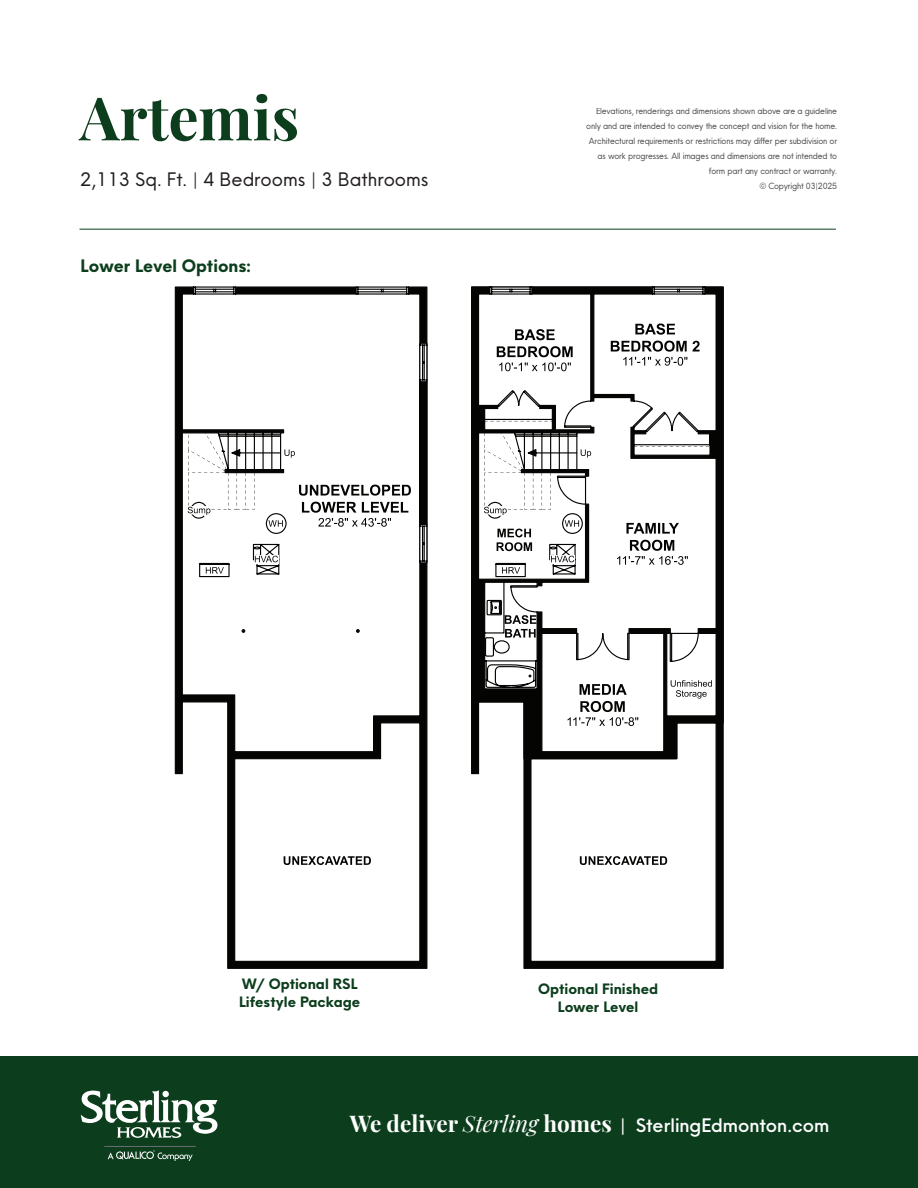
<style>
.page{position:relative;width:918px;height:1188px;background:#fff}
.page>*{position:absolute;margin:0;border:0;box-sizing:border-box;transform-origin:0 0}
.t1{font:700 60px "Playfair Display";color:#0c3e1d}
.t2{font:500 19.5px "Neue Einstellung";color:#fff}
.t3{font:19.5px "Neue Einstellung";color:#231f20}
.t4{font:700 18px "Neue Einstellung";color:#0c3e1d}
.t5{font:700 15px "Neue Einstellung";color:#0c3e1d}
.t6{font:9px/15px "Neue Einstellung";letter-spacing:-.02em;color:#231f20;text-align:right;scale:.95 1}
.s1{font-family:"Playfair Display";font-weight:700;font-size:22.5px}
.s2{font-family:"Playfair Display";font-weight:400;font-style:italic;font-size:22.5px}
</style>
<div class="page">
<div style="left:0;top:1056px;width:918px;height:132px;background:#0c3e1d"></div>
<svg style="left:81px;top:1090px;width:137px;height:48px"></svg>
<svg style="left:108px;top:1150px;width:85px;height:11px"></svg>
<hr style="left:104px;top:1146px;width:92px;height:1px;background:#6c6d70">
<hr style="left:80px;top:229px;width:756px;height:1px;background:#0c3e1d">
<svg style="left:471px;top:760px;width:253px;height:209px"></svg>
<svg style="left:580px;top:856px;width:87px;height:9px"></svg>
<svg style="left:471px;top:286px;width:253px;height:474px"></svg>
<svg style="left:671px;top:680px;width:41px;height:19px"></svg>
<svg style="left:611px;top:324px;width:89px;height:42px"></svg>
<svg style="left:497px;top:329px;width:76px;height:42px"></svg>
<svg style="left:567px;top:684px;width:71px;height:42px"></svg>
<svg style="left:505px;top:615px;width:31px;height:23px"></svg>
<svg style="left:483px;top:421px;width:226px;height:153px"></svg>
<svg style="left:174px;top:286px;width:254px;height:683px"></svg>
<svg style="left:284px;top:856px;width:87px;height:9px"></svg>
<svg style="left:206px;top:567px;width:18px;height:7px"></svg>
<svg style="left:254px;top:555px;width:25px;height:8px"></svg>
<svg style="left:255px;top:556px;width:23px;height:6px"></svg>
<svg style="left:187px;top:433px;width:224px;height:94px"></svg>
<svg style="left:419px;top:342px;width:9px;height:222px;background:#2a2b2a"></svg>
<p class="t1" style="left:80px;top:71px;width:221px">Artemis</p>
<p class="t3" style="left:80px;top:167px;width:350px">2,113 Sq. Ft. | 4 Bedrooms | 3 Bathrooms</p>
<p class="t4" style="left:81px;top:254px;width:172px">Lower Level Options:</p>
<p class="t6" style="left:586px;top:104px;width:266px">Elevations, renderings and dimensions shown above are a guideline only and are intended to convey the concept and vision for the home.<br>Architectural requirements or restrictions may differ per subdivision or as work progresses. All images and dimensions are not intended to form part any contract or warranty.<br>© Copyright 03|2025</p>
<p class="t5" style="left:242px;top:974px;width:117px">W/ Optional RSL</p>
<p class="t5" style="left:239px;top:992px;width:123px">Lifestyle Package</p>
<p class="t5" style="left:538px;top:979px;width:121px">Optional Finished</p>
<p class="t5" style="left:558px;top:997px;width:82px">Lower Level</p>
<p class="t2" style="left:350px;top:1113px;width:481px"><span class="s1">We deliver</span> <span class="s2">Sterling</span> <span class="s1">homes</span> | SterlingEdmonton.com</p>
</div>
